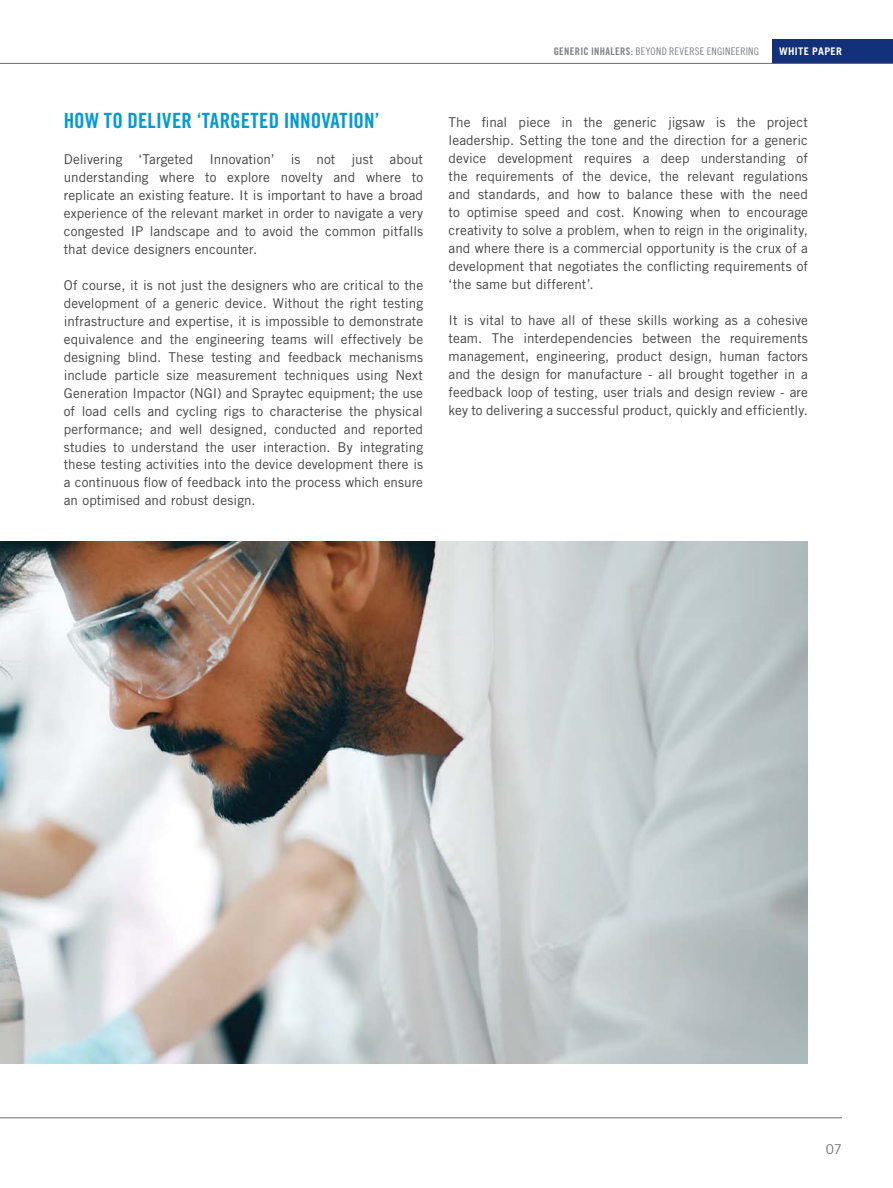
<style>
.page{position:relative;width:893px;height:1188px;background:#fff}
.page>*{position:absolute;margin:0;border:0;box-sizing:border-box;transform-origin:0 0}
.t1{font:21px "Trade Gothic LT Std Bd Cn 20";letter-spacing:.01em;color:#009ad7}
.t2{font:13.5px/18px "Trade Gothic LT Std";letter-spacing:.005em;color:#414042;text-align:justify}
.t3{font:13.5px "Trade Gothic LT Std";color:#6d6e71}
.t4{font:10.5px "Trade Gothic LT Std Cn 18";letter-spacing:.02em;color:#808285}
.t5{font:700 10.5px "Trade Gothic LT Std";letter-spacing:.035em;color:#fff}
.s1{font-family:"Trade Gothic LT Std Bd Cn 20"}
</style>
<div class="page">
<div style="left:772px;top:39px;width:121px;height:24px;background:#13317b"></div>
<hr style="left:0;top:63px;width:893px;height:1px;background:#6d6e71">
<hr style="left:0;top:1118px;width:842px;height:1px;background:#6d6e71">
<img style="left:0;top:542px;width:808px;height:522px">
<h1 class="t1" style="left:64px;top:107px;width:317px">HOW TO DELIVER ‘TARGETED INNOVATION’</h1>
<p class="t2" style="left:64px;top:150px;width:361px">Delivering ‘Targeted Innovation’ is not just about understanding where to explore novelty and where to replicate an existing feature. It is important to have a broad experience of the relevant market in order to navigate a very congested IP landscape and to avoid the common pitfalls that device designers encounter.</p>
<p class="t2" style="left:64px;top:276px;width:361px">Of course, it is not just the designers who are critical to the development of a generic device. Without the right testing infrastructure and expertise, it is impossible to demonstrate equivalence and the engineering teams will effectively be designing blind. These testing and feedback mechanisms include particle size measurement techniques using Next Generation Impactor (NGI) and Spraytec equipment; the use of load cells and cycling rigs to characterise the physical performance; and well designed, conducted and reported studies to understand the user interaction. By integrating these testing activities into the device development there is a continuous flow of feedback into the process which ensure an optimised and robust design.</p>
<p class="t4" style="left:554px;top:45px;width:207px"><span class="s1">GENERIC INHALERS:</span> BEYOND REVERSE ENGINEERING</p>
<p class="t5" style="left:779px;top:45px;width:64px">WHITE PAPER</p>
<p class="t2" style="left:449px;top:114px;width:361px">The final piece in the generic jigsaw is the project leadership. Setting the tone and the direction for a generic device development requires a deep understanding of the requirements of the device, the relevant regulations and standards, and how to balance these with the need to optimise speed and cost. Knowing when to encourage creativity to solve a problem, when to reign in the originality, and where there is a commercial opportunity is the crux of a development that negotiates the conflicting requirements of ‘the same but different’.</p>
<p class="t2" style="left:449px;top:311px;width:361px">It is vital to have all of these skills working as a cohesive team. The interdependencies between the requirements management, engineering, product design, human factors and the design for manufacture - all brought together in a feedback loop of testing, user trials and design review - are key to delivering a successful product, quickly and efficiently.</p>
<p class="t3" style="left:826px;top:1141px;width:18px">07</p>
</div>
